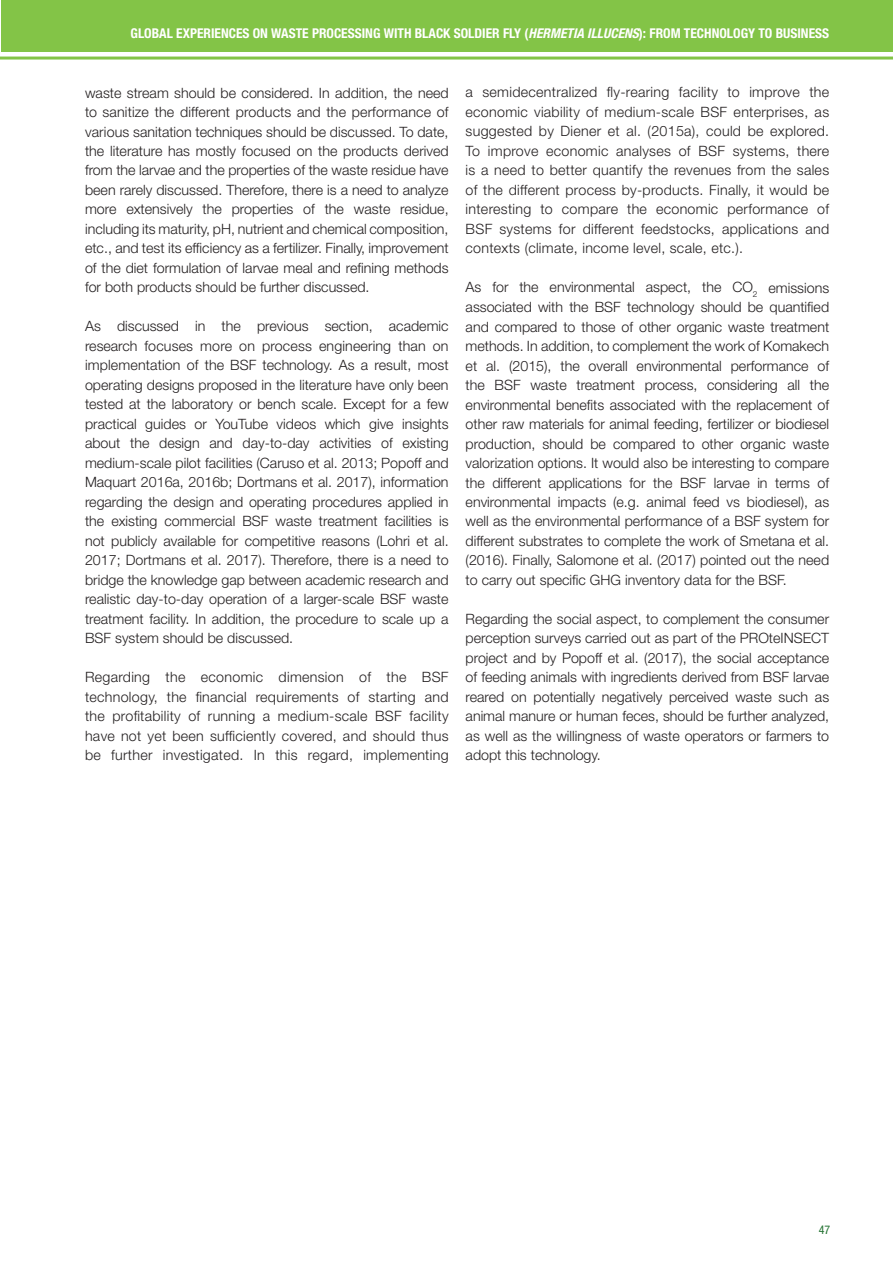
<style>
.page{position:relative;width:893px;height:1263px;background:#fff}
.page>*{position:absolute;margin:0;border:0;box-sizing:border-box;transform-origin:0 0}
.Text_Body{font:300 14.25px/19.5px "Helvetica Neue LT Std";color:#231f20;text-align:justify}
.t1{font:700 condensed 13.5px "Helvetica Neue LT Std";color:#fff}
.t2{font:condensed 12px "Helvetica Neue LT Std";color:#267434}
.s1{font-style:italic}
</style>
<div class="page">
<div style="left:1px;top:0;width:892px;height:52px;background:#83c447"></div>
<hr style="left:0;top:57px;width:893px;height:3px;background:#83c447">
<p class="t1" style="left:131px;top:25px;width:700px">GLOBAL EXPERIENCES ON WASTE PROCESSING WITH BLACK SOLDIER FLY (<span class="s1">HERMETIA ILLUCENS</span>): FROM TECHNOLOGY TO BUSINESS</p>
<p class="Text_Body" style="left:85px;top:82px;width:365px">waste stream should be considered. In addition, the need to sanitize the different products and the performance of various sanitation techniques should be discussed. To date, the literature has mostly focused on the products derived from the larvae and the properties of the waste residue have been rarely discussed. Therefore, there is a need to analyze more extensively the properties of the waste residue, including its maturity, pH, nutrient and chemical composition, etc., and test its efficiency as a fertilizer. Finally, improvement of the diet formulation of larvae meal and refining methods for both products should be further discussed.</p>
<p class="Text_Body" style="left:85px;top:316px;width:365px">As discussed in the previous section, academic research focuses more on process engineering than on implementation of the BSF technology. As a result, most operating designs proposed in the literature have only been tested at the laboratory or bench scale. Except for a few practical guides or YouTube videos which give insights about the design and day-to-day activities of existing medium-scale pilot facilities (Caruso et al. 2013; Popoff and Maquart 2016a, 2016b; Dortmans et al. 2017), information regarding the design and operating procedures applied in the existing commercial BSF waste treatment facilities is not publicly available for competitive reasons (Lohri et al.<br>2017; Dortmans et al. 2017). Therefore, there is a need to bridge the knowledge gap between academic research and realistic day-to-day operation of a larger-scale BSF waste treatment facility. In addition, the procedure to scale up a BSF system should be discussed.</p>
<p class="Text_Body" style="left:85px;top:667px;width:365px">Regarding the economic dimension of the BSF technology, the financial requirements of starting and the profitability of running a medium-scale BSF facility have not yet been sufficiently covered, and should thus be further investigated. In this regard, implementing</p>
<p class="Text_Body" style="left:466px;top:82px;width:365px">a semidecentralized fly-rearing facility to improve the economic viability of medium-scale BSF enterprises, as suggested by Diener et al. (2015a), could be explored.<br>To improve economic analyses of BSF systems, there is a need to better quantify the revenues from the sales of the different process by-products. Finally, it would be interesting to compare the economic performance of BSF systems for different feedstocks, applications and contexts (climate, income level, scale, etc.).</p>
<p class="Text_Body" style="left:466px;top:277px;width:365px">As for the environmental aspect, the CO<sub>2</sub> emissions associated with the BSF technology should be quantified and compared to those of other organic waste treatment methods. In addition, to complement the work of Komakech et al. (2015), the overall environmental performance of the BSF waste treatment process, considering all the environmental benefits associated with the replacement of other raw materials for animal feeding, fertilizer or biodiesel production, should be compared to other organic waste valorization options. It would also be interesting to compare the different applications for the BSF larvae in terms of environmental impacts (e.g. animal feed vs biodiesel), as well as the environmental performance of a BSF system for different substrates to complete the work of Smetana et al. (2016). Finally, Salomone et al. (2017) pointed out the need to carry out specific GHG inventory data for the BSF.</p>
<p class="Text_Body" style="left:466px;top:609px;width:365px">Regarding the social aspect, to complement the consumer perception surveys carried out as part of the PROteINSECT project and by Popoff et al. (2017), the social acceptance of feeding animals with ingredients derived from BSF larvae reared on potentially negatively perceived waste such as animal manure or human feces, should be further analyzed, as well as the willingness of waste operators or farmers to adopt this technology.</p>
<p class="t2" style="left:819px;top:1223px;width:13px">47</p>
</div>
